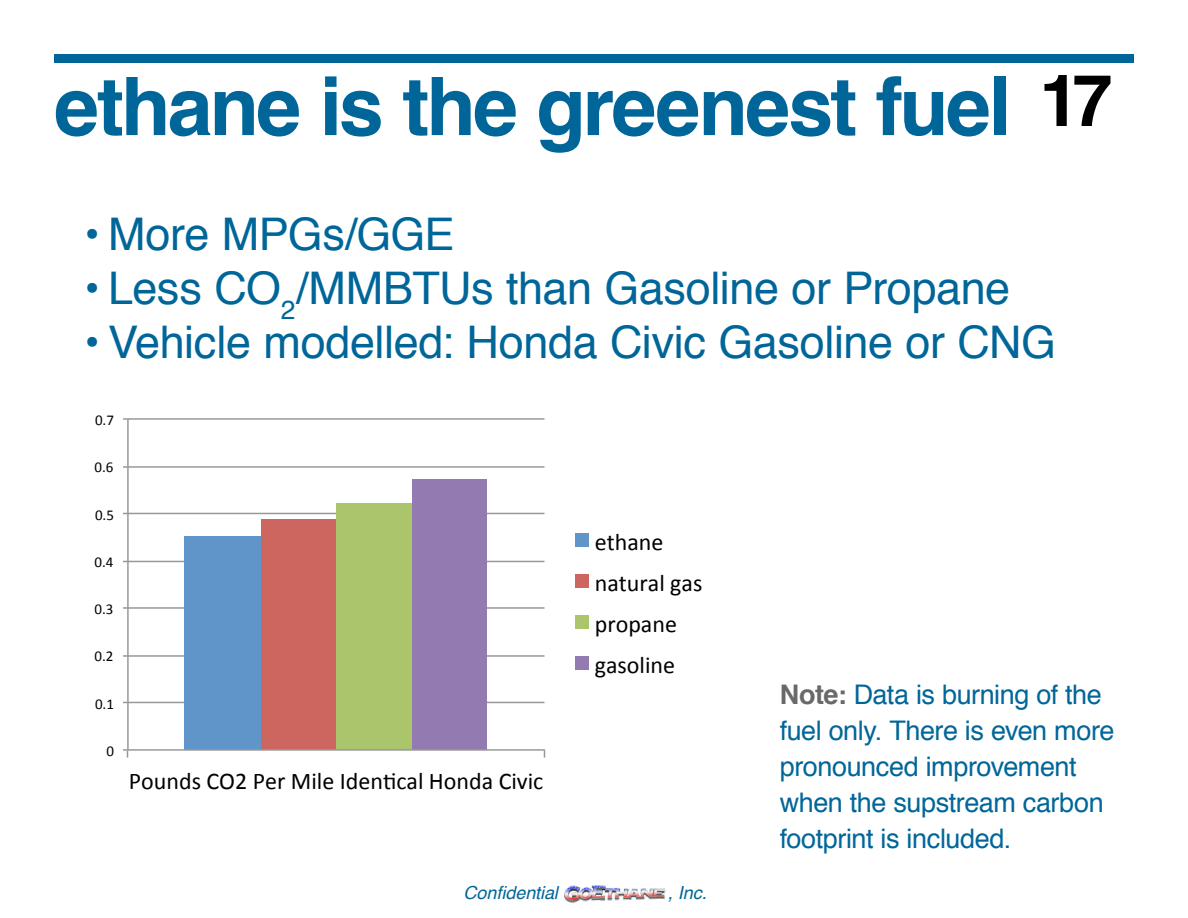
<style>
.page{position:relative;width:1188px;height:918px;background:#fff}
.page>*{position:absolute;margin:0;border:0;box-sizing:border-box;transform-origin:0 0}
.Section_Title{font:700 81px "Helvetica";letter-spacing:-.035em;color:#069}
.t1{font:700 72px "Helvetica";color:#000}
.t2{font:45px "Helvetica";letter-spacing:-.01em;color:#069}
.Body{font:27px/36px "Helvetica";letter-spacing:-.015em;color:#069}
.t3{font:24px/41px "Calibri";color:#000}
.t4{font:italic 18px "Helvetica";letter-spacing:-.005em;color:#069}
.t5{font:15px "Calibri";color:#000}
.s1{font-weight:700;color:#686968}
</style>
<div class="page">
<div style="left:54px;top:54px;width:1080px;height:9px;background:#069"></div>
<img style="left:564px;top:885px;width:102px;height:18px">
<hr style="left:128px;top:702px;width:416px;height:1px;background:#989898">
<hr style="left:128px;top:655px;width:416px;height:2px;background:#989898">
<hr style="left:128px;top:607px;width:416px;height:2px;background:#989898">
<hr style="left:128px;top:561px;width:416px;height:1px;background:#989898">
<hr style="left:128px;top:513px;width:416px;height:1px;background:#989898">
<hr style="left:128px;top:466px;width:416px;height:2px;background:#989898">
<hr style="left:128px;top:418px;width:416px;height:2px;background:#989898">
<div style="left:184px;top:536px;width:77px;height:214px;background:#6095c9"></div>
<div style="left:261px;top:519px;width:75px;height:231px;background:#cd665f"></div>
<div style="left:336px;top:503px;width:76px;height:247px;background:#aac56c"></div>
<div style="left:412px;top:479px;width:76px;height:271px;background:#937ab1"></div>
<hr style="left:127px;top:419px;width:2px;height:331px;background:#989898">
<hr style="left:128px;top:749px;width:417px;height:2px;background:#989898">
<svg style="left:123px;top:749px;width:5px;height:9px"></svg>
<div style="left:576px;top:534px;width:13px;height:13px;background:#6095c9"></div>
<div style="left:576px;top:575px;width:13px;height:13px;background:#cd665f"></div>
<div style="left:576px;top:616px;width:13px;height:13px;background:#aac56c"></div>
<div style="left:576px;top:657px;width:13px;height:13px;background:#937ab1"></div>
<p class="Section_Title" style="left:54px;top:41px;width:959px">ethane is the greenest fuel</p>
<h2 class="t1" style="left:1040px;top:43px;width:75px">17</h2>
<p class="t2" style="left:84px;top:199px;width:372px">• More MPGs/GGE</p>
<p class="t2" style="left:84px;top:253px;width:928px">• Less CO<sub>2</sub>/MMBTUs than Gasoline or Propane</p>
<p class="t2" style="left:84px;top:307px;width:974px">• Vehicle modelled: Honda Civic Gasoline or CNG</p>
<p class="t5" style="left:95px;top:411px;width:21px">0.7</p>
<p class="t5" style="left:95px;top:458px;width:21px">0.6</p>
<p class="t5" style="left:95px;top:505px;width:21px">0.5</p>
<p class="t5" style="left:95px;top:552px;width:21px">0.4</p>
<p class="t5" style="left:95px;top:600px;width:21px">0.3</p>
<p class="t5" style="left:95px;top:647px;width:21px">0.2</p>
<p class="t5" style="left:95px;top:694px;width:21px">0.1</p>
<p class="t5" style="left:106px;top:741px;width:9px">0</p>
<p class="t3" style="left:129px;top:761px;width:416px">Pounds CO2 Per Mile Iden9cal Honda Civic</p>
<p class="t3" style="left:595px;top:521px;width:109px">ethane natural gas propane gasoline</p>
<p class="t4" style="left:464px;top:878px;width:96px">Confidential</p>
<p class="t4" style="left:668px;top:878px;width:40px">, Inc.</p>
<p class="Body" style="left:780px;top:678px;width:336px"><span class="s1">Note:</span> Data is burning of the fuel only. There is even more pronounced improvement when the supstream carbon footprint is included.</p>
</div>
